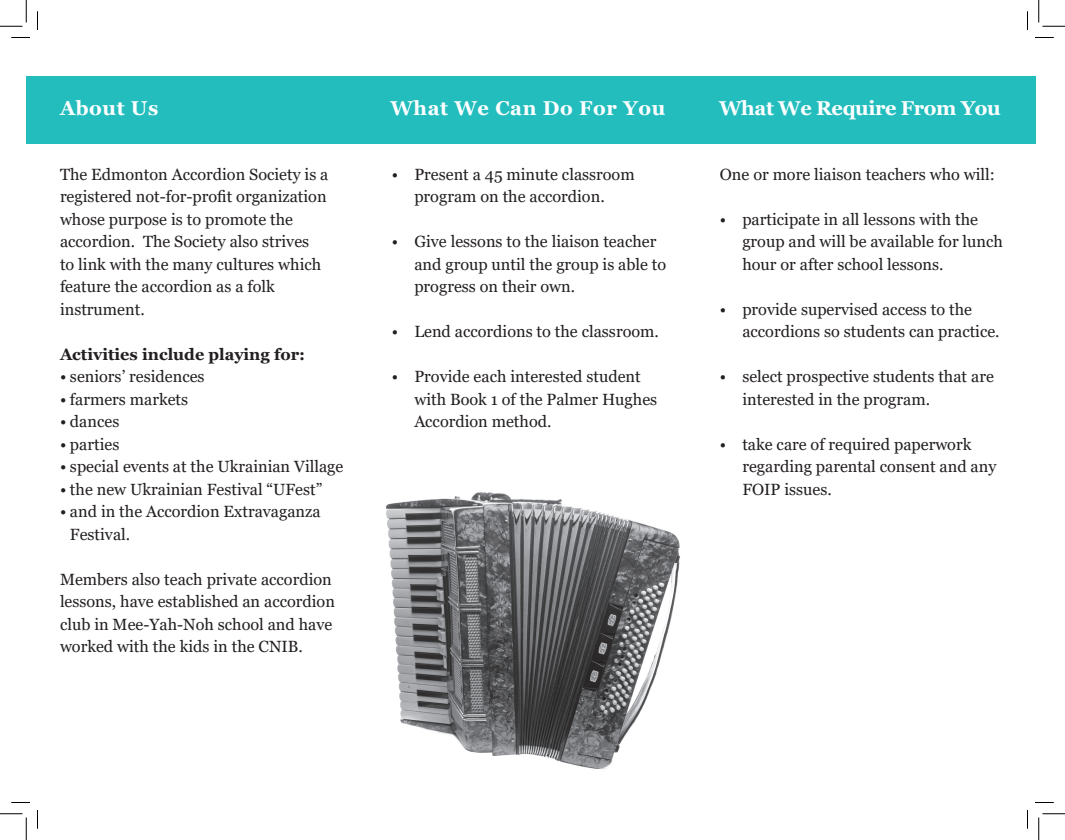
<style>
.page{position:relative;width:1065px;height:840px;background:#fff}
.page>*{position:absolute;margin:0;border:0;box-sizing:border-box;transform-origin:0 0}
.t1{font:700 20px "Georgia";letter-spacing:.03em;color:#fff}
.t2{font:700 20px "Georgia";letter-spacing:-.02em;color:#fff}
.t3{font:16.25px/22.5px "Georgia";color:#231f20}
.t4{font:700 16.25px "Georgia";color:#231f20}
</style>
<div class="page">
<div style="left:26px;top:76px;width:1010px;height:67px;background:#23bdbd"></div>
<img style="left:386px;top:492px;width:294px;height:277px">
<svg style="left:11px;top:37px;width:19px;height:1px"></svg>
<svg style="left:1035px;top:37px;width:19px;height:1px"></svg>
<svg style="left:11px;top:802px;width:19px;height:1px"></svg>
<svg style="left:1035px;top:802px;width:19px;height:1px"></svg>
<svg style="left:37px;top:11px;width:1px;height:19px"></svg>
<svg style="left:37px;top:810px;width:1px;height:19px"></svg>
<svg style="left:1027px;top:11px;width:1px;height:19px"></svg>
<svg style="left:1027px;top:810px;width:1px;height:19px"></svg>
<svg style="left:0;top:0;width:27px;height:27px"></svg>
<svg style="left:0;top:814px;width:27px;height:26px"></svg>
<svg style="left:1039px;top:0;width:26px;height:27px"></svg>
<svg style="left:1039px;top:814px;width:26px;height:26px"></svg>
<p class="t1" style="left:60px;top:95px;width:100px">About Us</p>
<p class="t1" style="left:390px;top:95px;width:276px">What We Can Do For You</p>
<p class="t2" style="left:719px;top:95px;width:283px">What We Require From You</p>
<p class="t3" style="left:60px;top:163px;width:270px">The Edmonton Accordion Society is a registered not-for-profit organization whose purpose is to promote the accordion. The Society also strives<br>to link with the many cultures which feature the accordion as a folk instrument.</p>
<p class="t4" style="left:60px;top:344px;width:247px">Activities include playing for:</p>
<p class="t3" style="left:60px;top:366px;width:146px">• seniors’ residences</p>
<p class="t3" style="left:60px;top:388px;width:130px">• farmers markets</p>
<p class="t3" style="left:60px;top:411px;width:61px">• dances</p>
<p class="t3" style="left:60px;top:433px;width:61px">• parties</p>
<p class="t3" style="left:60px;top:456px;width:285px">• special events at the Ukrainian Village</p>
<p class="t3" style="left:60px;top:478px;width:264px">• the new Ukrainian Festival “UFest”</p>
<p class="t3" style="left:70px;top:501px;width:252px;text-indent:-10px">• and in the Accordion Extravaganza<br>Festival.</p>
<p class="t3" style="left:60px;top:568px;width:276px">Members also teach private accordion lessons, have established an accordion club in Mee-Yah-Noh school and have worked with the kids in the CNIB.</p>
<p class="t3" style="left:392px;top:163px;width:244px;text-align:center">• Present a 45 minute classroom program on the accordion.</p>
<p class="t3" style="left:414px;top:231px;width:253px;text-indent:-23px">• Give lessons to the liaison teacher and group until the group is able to progress on their own.</p>
<p class="t3" style="left:392px;top:321px;width:269px">• Lend accordions to the classroom.</p>
<p class="t3" style="left:414px;top:366px;width:244px;text-indent:-23px">• Provide each interested student with Book 1 of the Palmer Hughes<br>Accordion method.</p>
<p class="t3" style="left:720px;top:163px;width:277px">One or more liaison teachers who will:</p>
<p class="t3" style="left:742px;top:208px;width:262px;text-indent:-23px">• participate in all lessons with the group and will be available for lunch hour or after school lessons.</p>
<p class="t3" style="left:742px;top:298px;width:259px;text-indent:-23px">• provide supervised access to the accordions so students can practice.</p>
<p class="t3" style="left:742px;top:366px;width:253px;text-indent:-23px">• select prospective students that are interested in the program.</p>
<p class="t3" style="left:742px;top:433px;width:256px;text-indent:-23px">• take care of required paperwork regarding parental consent and any<br>FOIP issues.</p>
</div>
